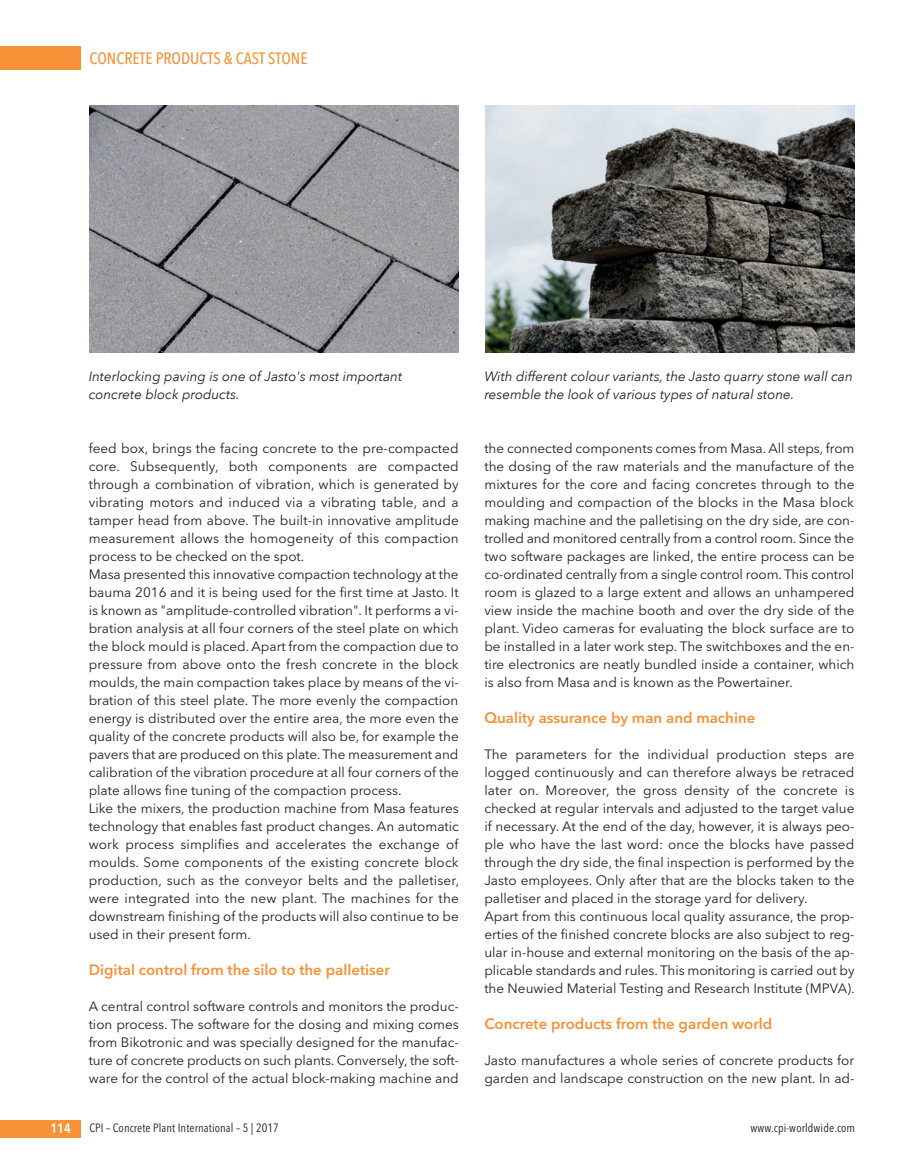
<style>
.page{position:relative;width:919px;height:1174px;background:#fff}
.page>*{position:absolute;margin:0;border:0;box-sizing:border-box;transform-origin:0 0}
.t1{font:500 16.5px "Avenir Next Condensed";color:#f69238}
.t2{font:600 15px "Avenir Next";color:#f69238}
.t3{font:13.5px/18px "Avenir Next";color:#231f20}
.t4{font:italic 13.5px/18px "Avenir Next";color:#231f20}
.t5{font:600 13.5px "Avenir Next Condensed";color:#fff}
.t6{font:12px "Avenir Next Condensed";letter-spacing:.01em;color:#231f20}
</style>
<div class="page">
<div style="left:0;top:47px;width:81px;height:23px;background:#f69238"></div>
<div style="left:0;top:1119px;width:81px;height:18px;background:#f69238"></div>
<img style="left:90px;top:106px;width:369px;height:246px">
<img style="left:485px;top:106px;width:369px;height:246px">
<p class="t1" style="left:89px;top:48px;width:219px">CONCRETE PRODUCTS &amp; CAST STONE</p>
<p class="t4" style="left:89px;top:366px;width:315px">Interlocking paving is one of Jasto's most important concrete block products.</p>
<p class="t4" style="left:484px;top:366px;width:370px">With different colour variants, the Jasto quarry stone wall can resemble the look of various types of natural stone.</p>
<p class="t3" style="left:89px;top:440px;width:372px">feed box, brings the facing concrete to the pre-compacted core. Subsequently, both components are compacted through a combination of vibration, which is generated by vibrating motors and induced via a vibrating table, and a tamper head from above. The built-in innovative amplitude measurement allows the homogeneity of this compaction process to be checked on the spot.<br>Masa presented this innovative compaction technology at the bauma 2016 and it is being used for the first time at Jasto. It is known as "amplitude-controlled vibration". It performs a vi&shy;bration analysis at all four corners of the steel plate on which the block mould is placed. Apart from the compaction due to pressure from above onto the fresh concrete in the block moulds, the main compaction takes place by means of the vi&shy;bration of this steel plate. The more evenly the compaction energy is distributed over the entire area, the more even the quality of the concrete products will also be, for example the pavers that are produced on this plate. The measurement and calibration of the vibration procedure at all four corners of the plate allows fine tuning of the compaction process.<br>Like the mixers, the production machine from Masa features technology that enables fast product changes. An automatic work process simplifies and accelerates the exchange of moulds. Some components of the existing concrete block production, such as the conveyor belts and the palletiser, were integrated into the new plant. The machines for the downstream finishing of the products will also continue to be used in their present form.</p>
<p class="t2" style="left:89px;top:963px;width:303px">Digital control from the silo to the palletiser</p>
<p class="t3" style="left:89px;top:998px;width:371px;text-align:justify">A central control software controls and monitors the produc&shy;tion process. The software for the dosing and mixing comes from Bikotronic and was specially designed for the manufac&shy;ture of concrete products on such plants. Conversely, the soft&shy;ware for the control of the actual block-making machine and</p>
<p class="t3" style="left:484px;top:440px;width:371px;text-align:justify">the connected components comes from Masa. All steps, from the dosing of the raw materials and the manufacture of the mixtures for the core and facing concretes through to the moulding and compaction of the blocks in the Masa block making machine and the palletising on the dry side, are con&shy;trolled and monitored centrally from a control room. Since the two software packages are linked, the entire process can be co-ordinated centrally from a single control room. This control room is glazed to a large extent and allows an unhampered view inside the machine booth and over the dry side of the plant. Video cameras for evaluating the block surface are to be installed in a later work step. The switchboxes and the en&shy;tire electronics are neatly bundled inside a container, which is also from Masa and is known as the Powertainer.</p>
<p class="t2" style="left:484px;top:711px;width:272px">Quality assurance by man and machine</p>
<p class="t3" style="left:484px;top:746px;width:372px">The parameters for the individual production steps are logged continuously and can therefore always be retraced later on. Moreover, the gross density of the concrete is checked at regular intervals and adjusted to the target value if necessary. At the end of the day, however, it is always peo&shy;ple who have the last word: once the blocks have passed through the dry side, the final inspection is performed by the Jasto employees. Only after that are the blocks taken to the palletiser and placed in the storage yard for delivery.<br>Apart from this continuous local quality assurance, the prop&shy;erties of the finished concrete blocks are also subject to reg&shy;ular in-house and external monitoring on the basis of the ap&shy;plicable standards and rules. This monitoring is carried out by the Neuwied Material Testing and Research Institute (MPVA).</p>
<p class="t2" style="left:484px;top:1017px;width:289px">Concrete products from the garden world</p>
<p class="t3" style="left:484px;top:1052px;width:371px">Jasto manufactures a whole series of concrete products for garden and landscape construction on the new plant. In ad-</p>
<p class="t5" style="left:50px;top:1116px;width:22px">114</p>
<p class="t6" style="left:89px;top:1123px;width:191px">CPI – Concrete Plant International – 5 | 2017</p>
<p class="t6" style="left:750px;top:1123px;width:106px">www.cpi-worldwide.com</p>
</div>
